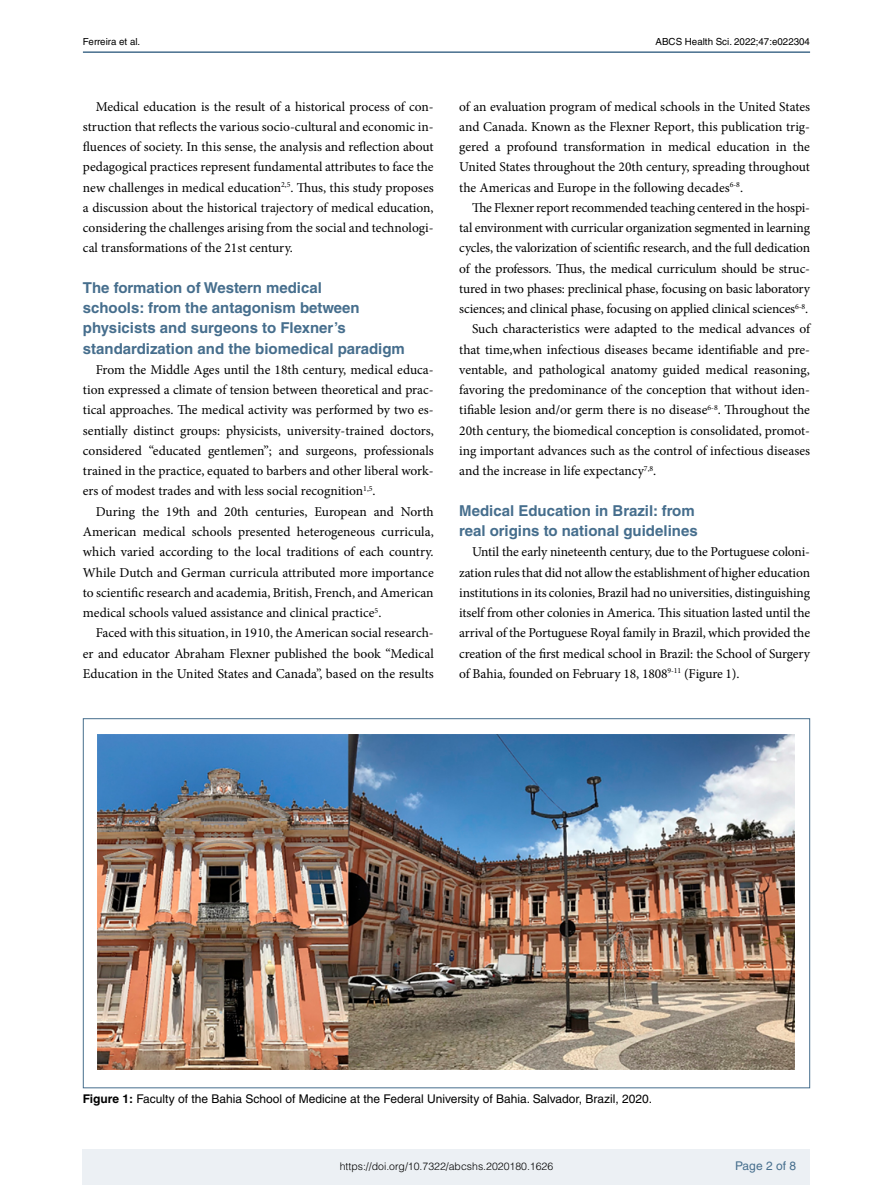
<style>
.page{position:relative;width:893px;height:1191px;background:#fff}
.page>*{position:absolute;margin:0;border:0;box-sizing:border-box;transform-origin:0 0}
.t1{font:700 15px/20.2px "Helvetica LT Std";color:#466e8d}
.t2{font:13.5px/20.2px "Minion Pro";letter-spacing:-.005em;color:#000;text-align:justify}
.t3{font:12px "Helvetica LT Std";color:#000}
.t4{font:12px "Helvetica LT Std";color:#466e8d}
.t5{font:300 10.5px "Helvetica LT Std";color:#000}
.t6{font:9.75px "Helvetica LT Std";color:#000}
.s1{font-weight:700}
</style>
<div class="page">
<div style="left:83px;top:1148px;width:727px;height:36px;background:#ecf0f4"></div>
<hr style="left:83px;top:51px;width:727px;height:2px;background:#466e8d">
<img style="left:97px;top:735px;width:697px;height:334px">
<p class="t6" style="left:83px;top:36px;width:59px">Ferreira et al.</p>
<p class="t6" style="left:656px;top:36px;width:156px">ABCS Health Sci. 2022;47:e022304</p>
<p class="t2" style="left:83px;top:96px;width:352px;text-indent:13px">Medical education is the result of a historical process of con&shy;struction that reflects the various socio-cultural and economic in&shy;fluences of society. In this sense, the analysis and reflection about pedagogical practices represent fundamental attributes to face the new challenges in medical education<sup>2,5</sup>. Thus, this study proposes a discussion about the historical trajectory of medical education, considering the challenges arising from the social and technologi&shy;cal transformations of the 21st century.</p>
<p class="t1" style="left:83px;top:277px;width:323px">The formation of Western medical<br>schools: from the antagonism between physicists and surgeons to Flexner’s standardization and the biomedical paradigm</p>
<p class="t2" style="left:83px;top:359px;width:352px;text-indent:13px">From the Middle Ages until the 18th century, medical educa&shy;tion expressed a climate of tension between theoretical and prac&shy;tical approaches. The medical activity was performed by two es&shy;sentially distinct groups: physicists, university-trained doctors, considered “educated gentlemen”; and surgeons, professionals trained in the practice, equated to barbers and other liberal work&shy;ers of modest trades and with less social recognition<sup>1,5</sup>.</p>
<p class="t2" style="left:83px;top:501px;width:352px;text-indent:13px">During the 19th and 20th centuries, European and North American medical schools presented heterogeneous curricula, which varied according to the local traditions of each country.<br>While Dutch and German curricula attributed more importance to scientific research and academia, British, French, and American medical schools valued assistance and clinical practice<sup>5</sup>.</p>
<p class="t2" style="left:83px;top:623px;width:352px;text-indent:13px">Faced with this situation, in 1910, the American social research&shy;er and educator Abraham Flexner published the book “Medical Education in the United States and Canada”, based on the results</p>
<p class="t2" style="left:459px;top:96px;width:352px">of an evaluation program of medical schools in the United States and Canada. Known as the Flexner Report, this publication trig&shy;gered a profound transformation in medical education in the United States throughout the 20th century, spreading throughout the Americas and Europe in the following decades<sup>6-8</sup>.</p>
<p class="t2" style="left:472px;top:197px;width:339px">The Flexner report recommended teaching centered in the hospi-</p>
<p class="t2" style="left:459px;top:218px;width:352px">tal environment with curricular organization segmented in learning</p>
<p class="t2" style="left:459px;top:238px;width:352px">cycles, the valorization of scientific research, and the full dedication</p>
<p class="t2" style="left:459px;top:258px;width:352px">of the professors. Thus, the medical curriculum should be struc-</p>
<p class="t2" style="left:459px;top:278px;width:352px">tured in two phases: preclinical phase, focusing on basic laboratory</p>
<p class="t2" style="left:459px;top:299px;width:350px">sciences; and clinical phase, focusing on applied clinical sciences<sup>6-8</sup>.</p>
<p class="t2" style="left:472px;top:319px;width:340px">Such characteristics were adapted to the medical advances of</p>
<p class="t2" style="left:459px;top:339px;width:352px">that time,when infectious diseases became identifiable and pre-</p>
<p class="t2" style="left:459px;top:359px;width:352px">ventable, and pathological anatomy guided medical reasoning,</p>
<p class="t2" style="left:459px;top:380px;width:352px">favoring the predominance of the conception that without iden-</p>
<p class="t2" style="left:459px;top:400px;width:352px">tifiable lesion and/or germ there is no disease<sup>6-8</sup>. Throughout the</p>
<p class="t2" style="left:459px;top:420px;width:352px">20th century, the biomedical conception is consolidated, promot-</p>
<p class="t2" style="left:459px;top:440px;width:352px">ing important advances such as the control of infectious diseases</p>
<p class="t2" style="left:459px;top:461px;width:199px">and the increase in life expectancy<sup>7,8</sup>.</p>
<p class="t1" style="left:459px;top:500px;width:240px">Medical Education in Brazil: from real origins to national guidelines</p>
<p class="t2" style="left:459px;top:542px;width:352px;text-indent:13px">Until the early nineteenth century, due to the Portuguese coloni&shy;zation rules that did not allow the establishment of higher education institutions in its colonies, Brazil had no universities, distinguishing itself from other colonies in America. This situation lasted until the arrival of the Portuguese Royal family in Brazil, which provided the creation of the first medical school in Brazil: the School of Surgery of Bahia, founded on February 18, 1808<sup>9-11</sup> (Figure 1).</p>
<p class="t3" style="left:83px;top:1092px;width:571px"><span class="s1">Figure 1:</span> Faculty of the Bahia School of Medicine at the Federal University of Bahia. Salvador, Brazil, 2020.</p>
<p class="t5" style="left:340px;top:1160px;width:215px">https://doi.org/10.7322/abcshs.2020180.1626</p>
<p class="t4" style="left:735px;top:1159px;width:62px">Page 2 of 8</p>
</div>
